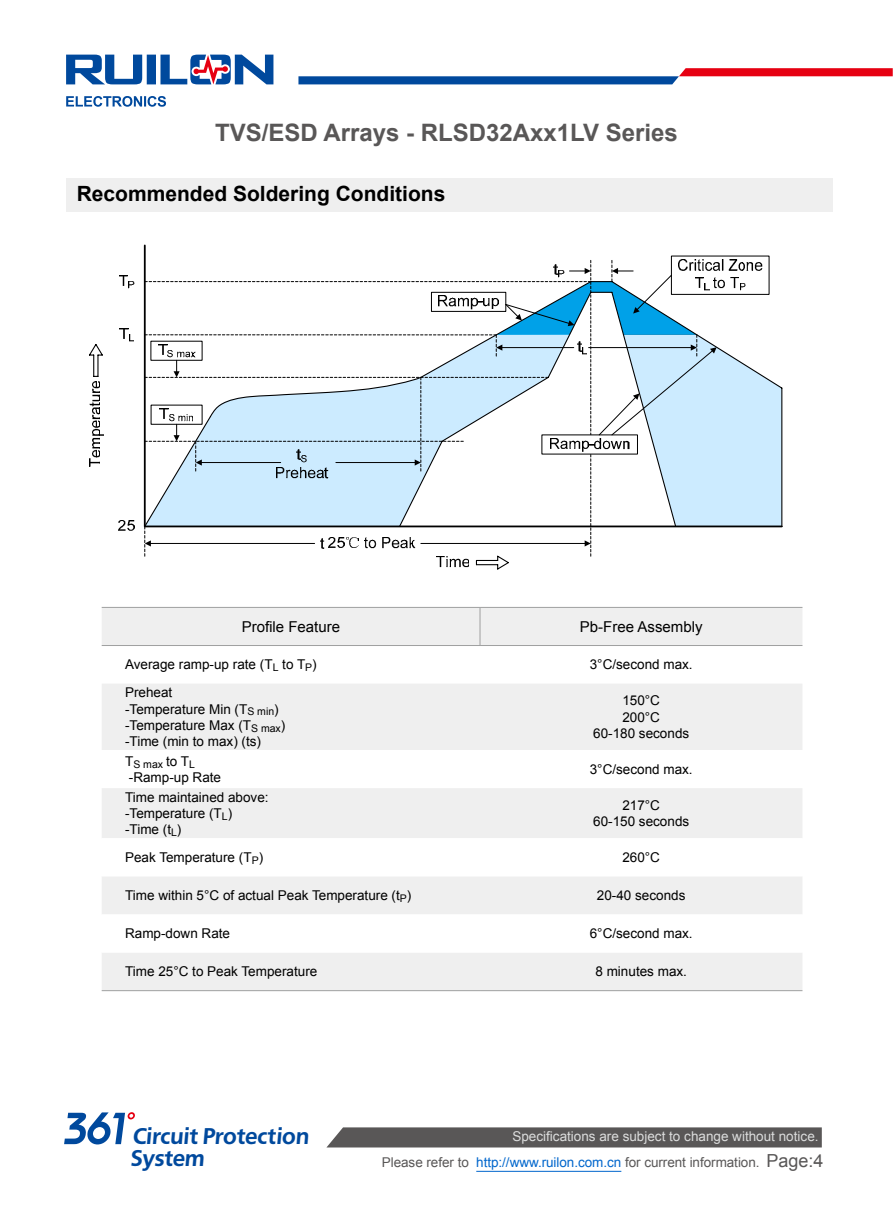
<style>
.page{position:relative;width:893px;height:1212px;background:#fff}
.page>*{position:absolute;margin:0;border:0;box-sizing:border-box;transform-origin:0 0}
.t1{font:700 24px "Arial";color:#595757}
.t2{font:700 22.95px/21.8px "Frutiger";color:#00499d}
.t3{font:700 21px "Arial";color:#000}
.t4{font:18px "Arial";color:#595757}
.t5{font:15px "Arial";color:#000}
.t6{font:13.5px/16.2px "Arial";color:#000}
.t7{font:13.5px/26.4px "Arial";letter-spacing:-.005em;color:#dcdddd}
.t8{font:10.5px "Arial";color:#000}
.s1{color:#595757}
.s2{color:#06c}
</style>
<div class="page">
<svg style="left:298px;top:68px;width:595px;height:16px"></svg>
<svg style="left:66px;top:96px;width:100px;height:11px"></svg>
<svg style="left:66px;top:55px;width:207px;height:29px"></svg>
<svg style="left:64px;top:1112px;width:71px;height:32px"></svg>
<div style="left:327px;top:1127px;width:495px;height:20px;background:#595757"></div>
<hr style="left:476px;top:1171px;width:145px;height:1px;background:#06c">
<div style="left:102px;top:608px;width:700px;height:37px;background:#efefef"></div>
<div style="left:102px;top:684px;width:700px;height:306px;background:#efefef"></div>
<svg style="left:102px;top:750px;width:700px;height:202px"></svg>
<hr style="left:480px;top:608px;width:1px;height:37px;background:#9fa0a0">
<hr style="left:102px;top:990px;width:378px;height:1px;background:#9fa0a0">
<hr style="left:480px;top:990px;width:322px;height:1px;background:#9fa0a0">
<hr style="left:102px;top:607px;width:378px;height:1px;background:#9fa0a0">
<hr style="left:480px;top:607px;width:322px;height:1px;background:#9fa0a0">
<hr style="left:102px;top:645px;width:378px;height:1px;background:#9fa0a0">
<hr style="left:480px;top:645px;width:322px;height:1px;background:#9fa0a0">
<hr style="left:144px;top:245px;width:2px;height:281px;background:#000">
<img style="left:119px;top:276px;width:9px;height:54px">
<img style="left:129px;top:281px;width:6px;height:7px">
<img style="left:120px;top:328px;width:8px;height:11px">
<img style="left:129px;top:334px;width:5px;height:8px">
<svg style="left:145px;top:260px;width:637px;height:296px"></svg>
<svg style="left:89px;top:343px;width:421px;height:227px"></svg>
<div style="left:66px;top:178px;width:766px;height:34px;background:#efefef"></div>
<h1 class="t1" style="left:215px;top:117px;width:464px">TVS/ESD Arrays - RLSD32Axx1LV Series</h1>
<h3 class="t3" style="left:77px;top:180px;width:370px">Recommended Soldering Conditions</h3>
<p class="t5" style="left:242px;top:617px;width:100px">Profile Feature</p>
<p class="t5" style="left:580px;top:617px;width:124px">Pb-Free Assembly</p>
<p class="t6" style="left:125px;top:657px;width:193px">Average ramp-up rate (T<sub>L</sub> to T<sub>P</sub>)</p>
<p class="t6" style="left:590px;top:657px;width:104px">3°C/second max.</p>
<p class="t6" style="left:125px;top:685px;width:162px">Preheat<br>-Temperature Min (T<sub>S</sub> <sub>min</sub>) -Temperature Max (T<sub>S</sub> <sub>max</sub>) -Time (min to max) (ts)</p>
<p class="t6" style="left:593px;top:693px;width:98px;text-align:center">150°C<br>200°C<br>60-180 seconds</p>
<p class="t8" style="left:125px;top:757px;width:71px"><sup>T</sup>S max <sup>to</sup> <sup>T</sup>L</p>
<p class="t6" style="left:129px;top:769px;width:94px">-Ramp-up Rate</p>
<p class="t6" style="left:590px;top:761px;width:104px">3°C/second max.</p>
<p class="t6" style="left:125px;top:789px;width:145px">Time maintained above: -Temperature (T<sub>L</sub>) -Time (t<sub>L</sub>)</p>
<p class="t6" style="left:593px;top:797px;width:98px;text-align:center">217°C<br>60-150 seconds</p>
<p class="t6" style="left:125px;top:849px;width:140px">Peak Temperature (T<sub>P</sub>)</p>
<p class="t6" style="left:622px;top:849px;width:39px">260°C</p>
<p class="t6" style="left:125px;top:887px;width:288px">Time within 5°C of actual Peak Temperature (t<sub>P</sub>)</p>
<p class="t6" style="left:597px;top:887px;width:90px">20-40 seconds</p>
<p class="t6" style="left:125px;top:925px;width:107px">Ramp-down Rate</p>
<p class="t6" style="left:590px;top:925px;width:104px">6°C/second max.</p>
<p class="t6" style="left:125px;top:964px;width:194px">Time 25°C to Peak Temperature</p>
<p class="t6" style="left:595px;top:964px;width:93px">8 minutes max.</p>
<h2 class="t2" style="left:130px;top:1127px;width:183px">Circuit Protection<br>System</h2>
<p class="t7" style="left:382px;top:1123px;width:438px;text-indent:131px">Specifications are subject to change without notice.<br><span class="s1">Please refer to</span> <span class="s2">http://www.ruilon.com.cn</span> <span class="s1">for current information.</span></p>
<h3 class="t4" style="left:766px;top:1148px;width:59px">Page:4</h3>
</div>
